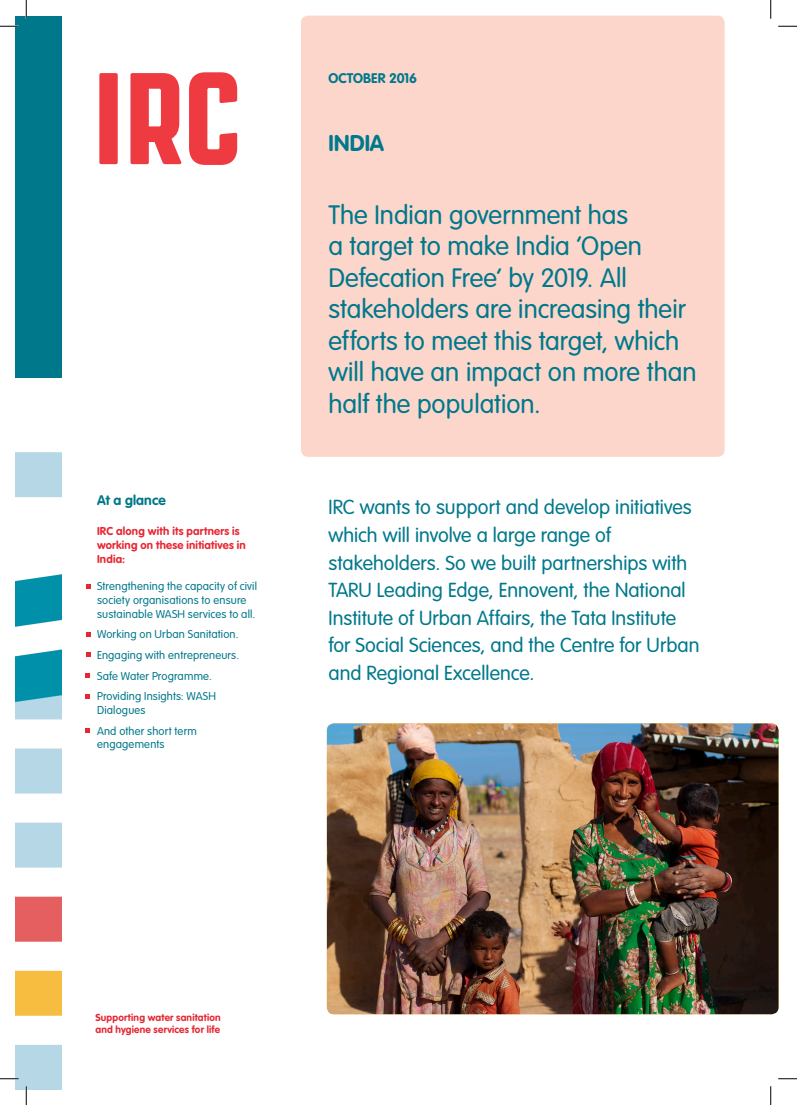
<style>
.page{position:relative;width:797px;height:1105px;background:#fff}
.page>*{position:absolute;margin:0;border:0;box-sizing:border-box;transform-origin:0 0}
.sub-title{font:300 26.25px/31.5px "VAG Rounded Std";color:#00788b}
.date{font:700 22.5px "VAG Rounded Std";letter-spacing:.005em;color:#00788b}
.Heading2{font:300 20px/27.5px "VAG Rounded Std";color:#00788b}
.date-2{font:700 13.75px "VAG Rounded Std";letter-spacing:.005em;color:#00788b}
.t1{font:300 11.25px/13.8px "VAG Rounded Std";letter-spacing:.015em;color:#00788b}
.t2{font:700 11.25px/13.8px "VAG Rounded Std";letter-spacing:.015em;color:#e62733}
.t3{font:700 10px "VAG Rounded Std";letter-spacing:.02em;color:#e62733}
</style>
<div class="page">
<div style="left:301px;top:16px;width:423px;height:441px;background:#fcd6cb;border-radius:7px"></div>
<svg style="left:130px;top:73px;width:52px;height:91px"></svg>
<svg style="left:189px;top:72px;width:48px;height:93px"></svg>
<div style="left:99px;top:73px;width:19px;height:91px;background:#ee3a41;border-radius:2px"></div>
<svg style="left:86px;top:584px;width:5px;height:5px"></svg>
<svg style="left:86px;top:632px;width:5px;height:5px"></svg>
<svg style="left:86px;top:653px;width:5px;height:4px"></svg>
<svg style="left:86px;top:673px;width:4px;height:4px"></svg>
<svg style="left:86px;top:694px;width:4px;height:5px"></svg>
<svg style="left:86px;top:728px;width:4px;height:4px"></svg>
<img style="left:327px;top:723px;width:451px;height:291px">
<img style="left:16px;top:452px;width:46px;height:637px">
<div style="left:16px;top:16px;width:46px;height:362px;background:#00788b"></div>
<svg style="left:0;top:25px;width:19px;height:2px"></svg>
<svg style="left:778px;top:25px;width:19px;height:2px"></svg>
<svg style="left:0;top:1078px;width:19px;height:1px"></svg>
<svg style="left:778px;top:1078px;width:19px;height:1px"></svg>
<svg style="left:25px;top:0;width:2px;height:19px"></svg>
<svg style="left:25px;top:1086px;width:2px;height:19px"></svg>
<svg style="left:770px;top:0;width:1px;height:19px"></svg>
<svg style="left:770px;top:1086px;width:1px;height:19px"></svg>
<p class="date-2" style="left:97px;top:492px;width:70px">At a glance</p>
<p class="t2" style="left:97px;top:525px;width:150px">IRC along with its partners is working on these initiatives in<br>India:</p>
<p class="t1" style="left:97px;top:580px;width:161px">Strengthening the capacity of civil society organisations to ensure sustainable WASH services to all.</p>
<p class="t1" style="left:97px;top:628px;width:143px">Working on Urban Sanitation.</p>
<p class="t1" style="left:97px;top:648px;width:143px">Engaging with entrepreneurs.</p>
<p class="t1" style="left:97px;top:669px;width:116px">Safe Water Programme.</p>
<p class="t1" style="left:97px;top:690px;width:120px">Providing Insights: WASH<br>Dialogues</p>
<p class="t1" style="left:97px;top:724px;width:101px">And other short term engagements</p>
<p class="date-2" style="left:328px;top:70px;width:90px">OCTOBER 2016</p>
<p class="date" style="left:328px;top:130px;width:57px">INDIA</p>
<p class="sub-title" style="left:328px;top:200px;width:369px">The Indian government has<br>a target to make India ‘Open<br>Defecation Free’ by 2019. All stakeholders are increasing their efforts to meet this target, which will have an impact on more than half the population.</p>
<p class="Heading2" style="left:328px;top:494px;width:372px">IRC wants to support and develop initiatives which will involve a large range of stakeholders. So we built partnerships with TARU Leading Edge, Ennovent, the National Institute of Urban Affairs, the Tata Institute for Social Sciences, and the Centre for Urban and Regional Excellence.</p>
<p class="t3" style="left:95px;top:1011px;width:127px">Supporting water sanitation</p>
<p class="t3" style="left:95px;top:1023px;width:126px">and hygiene services for life</p>
</div>
